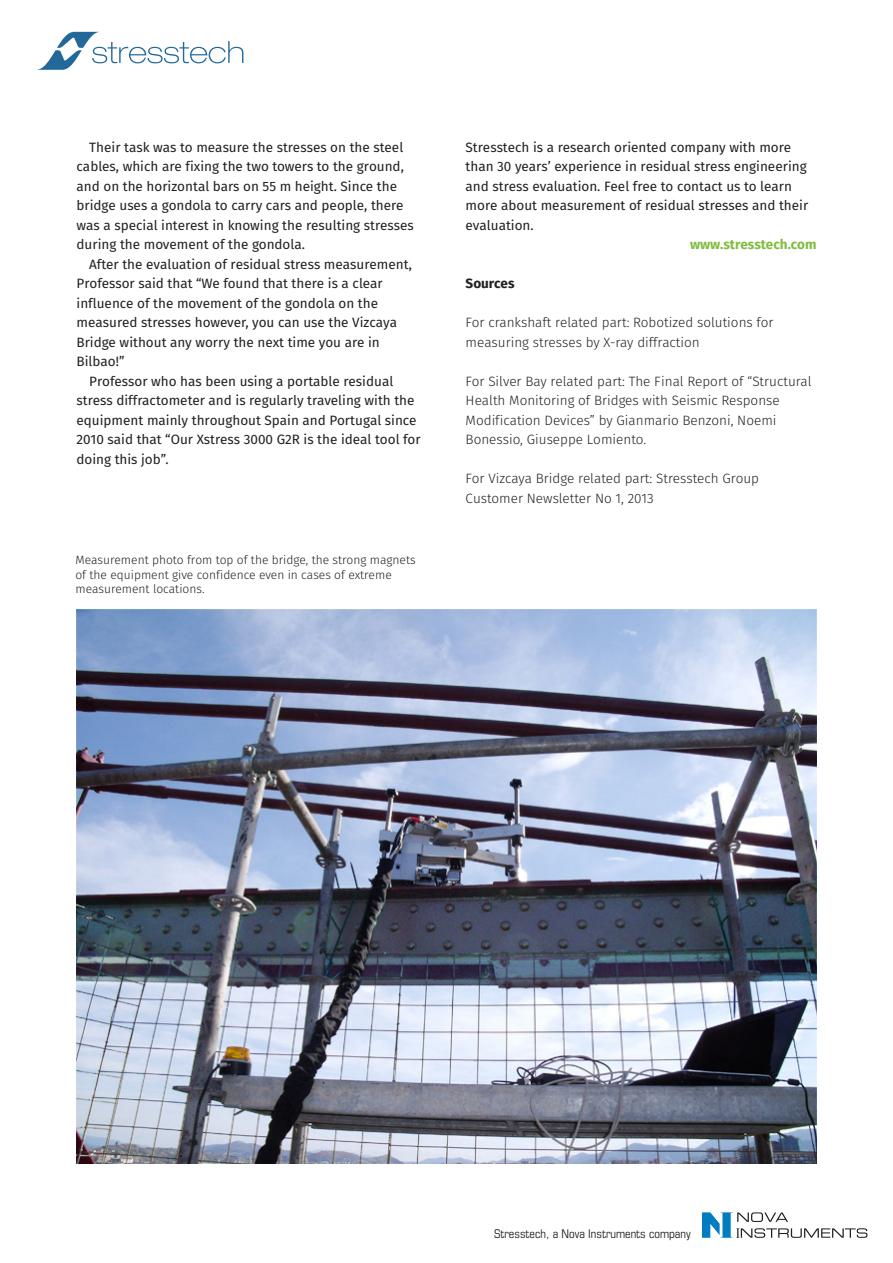
<style>
.page{position:relative;width:893px;height:1263px;background:#fff}
.page>*{position:absolute;margin:0;border:0;box-sizing:border-box;transform-origin:0 0}
.Bodytext_sis{font:13.5px/19.5px "Fira Sans";color:#231f20}
.Sources{font:300 13.5px/19.5px "Fira Sans";color:#231f20}
.Bodytext_ei_sis{font:13.5px/19.5px "Fira Sans";color:#231f20}
.Bodytext_ei_sis-2{font:700 13.5px "Fira Sans";color:#81bd41}
.Sources-2{font:700 13.5px "Fira Sans";color:#231f20}
.Figure{font:300 12px/14.4px "Fira Sans";color:#231f20}
.Heading1{font:condensed 12px "Eurostile LT Std";color:#231f20}
</style>
<div class="page">
<svg style="left:37px;top:32px;width:206px;height:38px"></svg>
<svg style="left:702px;top:1212px;width:165px;height:26px"></svg>
<img style="left:77px;top:610px;width:739px;height:553px">
<p class="Bodytext_sis" style="left:77px;top:138px;width:339px;text-indent:13px">Their task was to measure the stresses on the steel cables, which are fixing the two towers to the ground, and on the horizontal bars on 55 m height. Since the bridge uses a gondola to carry cars and people, there was a special interest in knowing the resulting stresses during the movement of the gondola.</p>
<p class="Bodytext_sis" style="left:77px;top:255px;width:337px;text-indent:13px">After the evaluation of residual stress measurement, Professor said that “We found that there is a clear influence of the movement of the gondola on the measured stresses however, you can use the Vizcaya Bridge without any worry the next time you are in Bilbao!”</p>
<p class="Bodytext_sis" style="left:77px;top:372px;width:346px;text-indent:13px">Professor who has been using a portable residual stress diffractometer and is regularly traveling with the equipment mainly throughout Spain and Portugal since 2010 said that “Our Xstress 3000 G2R is the ideal tool for doing this job”.</p>
<p class="Figure" style="left:75px;top:554px;width:342px">Measurement photo from top of the bridge, the strong magnets of the equipment give confidence even in cases of extreme measurement locations.</p>
<p class="Bodytext_ei_sis" style="left:466px;top:138px;width:344px">Stresstech is a research oriented company with more than 30 years’ experience in residual stress engineering and stress evaluation. Feel free to contact us to learn more about measurement of residual stresses and their evaluation.</p>
<p class="Bodytext_ei_sis-2" style="left:690px;top:235px;width:128px">www.stresstech.com</p>
<p class="Sources-2" style="left:466px;top:274px;width:50px">Sources</p>
<p class="Sources" style="left:466px;top:314px;width:309px">For crankshaft related part: Robotized solutions for measuring stresses by X-ray diffraction</p>
<p class="Sources" style="left:466px;top:372px;width:348px">For Silver Bay related part: The Final Report of “Structural Health Monitoring of Bridges with Seismic Response Modification Devices” by Gianmario Benzoni, Noemi Bonessio, Giuseppe Lomiento.</p>
<p class="Sources" style="left:466px;top:470px;width:295px">For Vizcaya Bridge related part: Stresstech Group<br>Customer Newsletter No 1, 2013</p>
<p class="Heading1" style="left:494px;top:1226px;width:198px">Stresstech, a Nova Instruments company</p>
</div>
